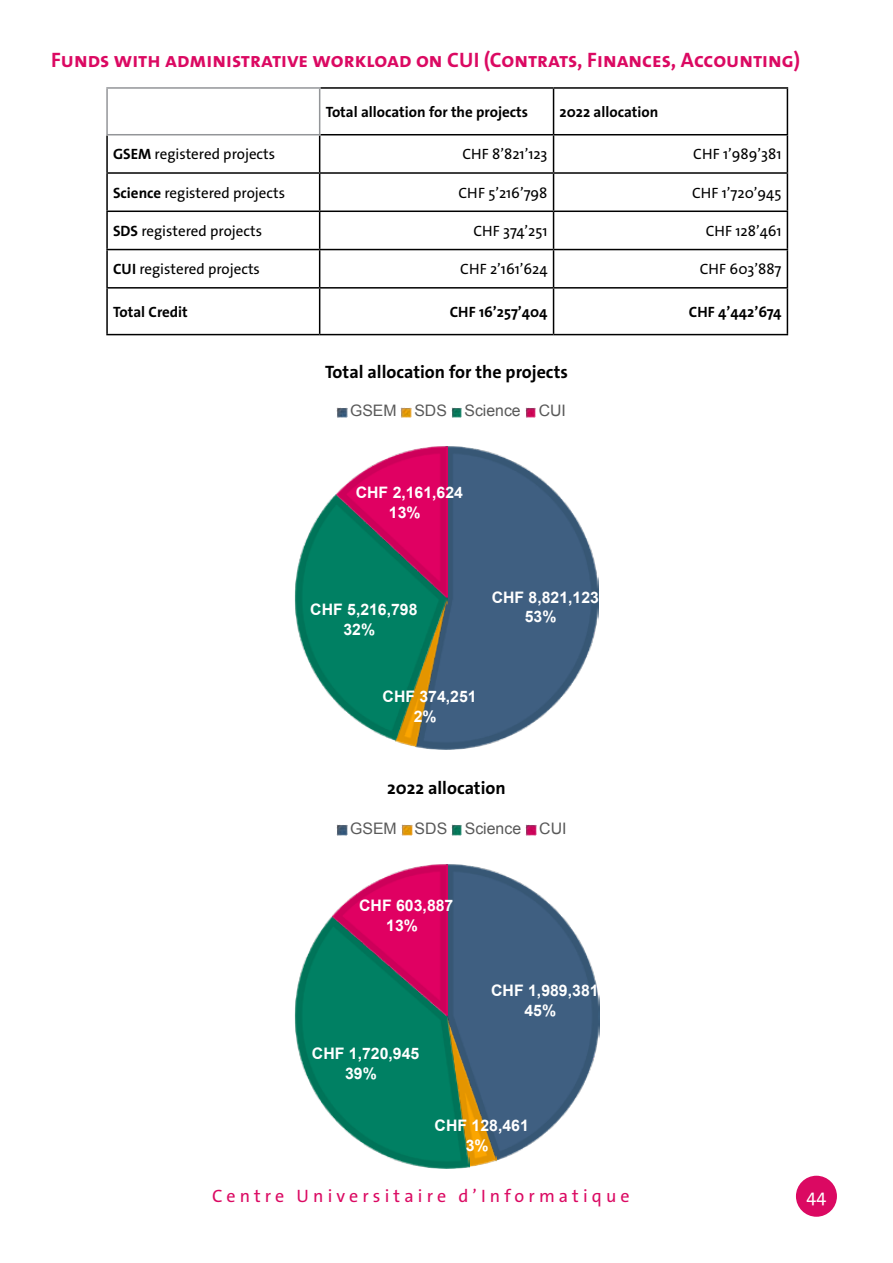
<style>
.page{position:relative;width:893px;height:1263px;background:#fff}
.page>*{position:absolute;margin:0;border:0;box-sizing:border-box;transform-origin:0 0}
.t1{font:700 21px "The Sans Os F";color:#db0962}
.t2{font:700 18px "The Sans Os F";color:#000}
.t3{font:18px "The Sans Os F";letter-spacing:.23em;color:#db0962}
.t4{font:18px "The Sans Os F";color:#fff}
.t5{font:700 15.9px/19.6px "Arial";color:#fff;text-align:center}
.t6{font:15.9px "Arial";color:#595959}
.t7{font:700 15.75px/19.6px "Arial";color:#fff;text-align:center}
.t8{font:15.75px "Arial";color:#595959}
.t9{font:15px "The Sans Os F";color:#000}
.t10{font:700 15px "The Sans Os F";color:#000}
.s1{font-weight:700}
</style>
<div class="page">
<div style="left:796px;top:1176px;width:41px;height:41px;background:#db0962;border-radius:50%"></div>
<img style="left:448px;top:864px;width:151px;height:296px">
<img style="left:470px;top:1015px;width:26px;height:152px">
<img style="left:294px;top:915px;width:176px;height:253px">
<img style="left:331px;top:864px;width:117px;height:153px">
<svg style="left:337px;top:824px;width:11px;height:11px"></svg>
<svg style="left:401px;top:824px;width:11px;height:11px"></svg>
<svg style="left:451px;top:824px;width:11px;height:11px"></svg>
<svg style="left:526px;top:824px;width:11px;height:11px"></svg>
<img style="left:415px;top:446px;width:183px;height:304px">
<img style="left:395px;top:741px;width:52px;height:5px">
<img style="left:294px;top:495px;width:153px;height:246px">
<img style="left:335px;top:446px;width:112px;height:153px">
<svg style="left:337px;top:407px;width:10px;height:11px"></svg>
<svg style="left:401px;top:407px;width:11px;height:11px"></svg>
<svg style="left:451px;top:407px;width:10px;height:11px"></svg>
<svg style="left:525px;top:407px;width:11px;height:11px"></svg>
<hr style="left:320px;top:87px;width:234px;height:2px;background:#000">
<hr style="left:554px;top:87px;width:234px;height:2px;background:#000">
<hr style="left:553px;top:89px;width:1px;height:45px;background:#000">
<hr style="left:787px;top:89px;width:1px;height:45px;background:#000">
<hr style="left:106px;top:135px;width:2px;height:37px;background:#000">
<hr style="left:320px;top:134px;width:234px;height:1px;background:#000">
<hr style="left:319px;top:135px;width:1px;height:37px;background:#000">
<hr style="left:554px;top:134px;width:234px;height:1px;background:#000">
<hr style="left:553px;top:135px;width:1px;height:37px;background:#000">
<hr style="left:787px;top:135px;width:1px;height:37px;background:#000">
<hr style="left:106px;top:172px;width:214px;height:2px;background:#000">
<hr style="left:106px;top:174px;width:2px;height:37px;background:#000">
<hr style="left:320px;top:172px;width:234px;height:2px;background:#000">
<hr style="left:319px;top:174px;width:1px;height:37px;background:#000">
<hr style="left:554px;top:172px;width:234px;height:2px;background:#000">
<hr style="left:553px;top:174px;width:1px;height:37px;background:#000">
<hr style="left:787px;top:174px;width:1px;height:37px;background:#000">
<hr style="left:106px;top:211px;width:214px;height:1px;background:#000">
<hr style="left:106px;top:212px;width:2px;height:37px;background:#000">
<hr style="left:320px;top:211px;width:234px;height:1px;background:#000">
<hr style="left:319px;top:212px;width:1px;height:37px;background:#000">
<hr style="left:554px;top:211px;width:234px;height:1px;background:#000">
<hr style="left:553px;top:212px;width:1px;height:37px;background:#000">
<hr style="left:787px;top:212px;width:1px;height:37px;background:#000">
<hr style="left:106px;top:249px;width:214px;height:1px;background:#000">
<hr style="left:106px;top:250px;width:2px;height:37px;background:#000">
<hr style="left:320px;top:249px;width:234px;height:1px;background:#000">
<hr style="left:319px;top:250px;width:1px;height:37px;background:#000">
<hr style="left:554px;top:249px;width:234px;height:1px;background:#000">
<hr style="left:553px;top:250px;width:1px;height:37px;background:#000">
<hr style="left:787px;top:250px;width:1px;height:37px;background:#000">
<hr style="left:106px;top:287px;width:214px;height:2px;background:#000">
<hr style="left:106px;top:289px;width:2px;height:45px;background:#000">
<hr style="left:320px;top:287px;width:234px;height:2px;background:#000">
<hr style="left:319px;top:289px;width:1px;height:45px;background:#000">
<hr style="left:554px;top:287px;width:234px;height:2px;background:#000">
<hr style="left:553px;top:289px;width:1px;height:45px;background:#000">
<hr style="left:787px;top:289px;width:1px;height:45px;background:#000">
<hr style="left:106px;top:334px;width:214px;height:1px;background:#000">
<hr style="left:320px;top:334px;width:234px;height:1px;background:#000">
<hr style="left:554px;top:334px;width:234px;height:1px;background:#000">
<hr style="left:106px;top:87px;width:214px;height:2px;background:#939598">
<hr style="left:106px;top:89px;width:2px;height:45px;background:#939598">
<hr style="left:319px;top:89px;width:1px;height:45px;background:#939598">
<hr style="left:106px;top:134px;width:214px;height:1px;background:#939598">
<h1 class="t1" style="left:51px;top:46px;width:751px">Funds with administrative workload on CUI (Contrats, Finances, Accounting)</h1>
<p class="t10" style="left:326px;top:102px;width:204px">Total allocation for the projects</p>
<p class="t10" style="left:560px;top:102px;width:100px">2022 allocation</p>
<p class="t9" style="left:113px;top:145px;width:164px"><span class="s1">GSEM</span> registered projects</p>
<p class="t9" style="left:462px;top:145px;width:87px">CHF 8’821’123</p>
<p class="t9" style="left:693px;top:145px;width:90px">CHF 1’989’381</p>
<p class="t9" style="left:113px;top:183px;width:173px"><span class="s1">Science</span> registered projects</p>
<p class="t9" style="left:458px;top:183px;width:91px">CHF 5’216’798</p>
<p class="t9" style="left:692px;top:183px;width:91px">CHF 1’720’945</p>
<p class="t9" style="left:113px;top:221px;width:150px"><span class="s1">SDS</span> registered projects</p>
<p class="t9" style="left:473px;top:221px;width:76px">CHF 374’251</p>
<p class="t9" style="left:706px;top:221px;width:77px">CHF 128’461</p>
<p class="t9" style="left:113px;top:260px;width:148px"><span class="s1">CUI</span> registered projects</p>
<p class="t9" style="left:460px;top:260px;width:89px">CHF 2’161’624</p>
<p class="t9" style="left:700px;top:260px;width:83px">CHF 603’887</p>
<p class="t10" style="left:113px;top:302px;width:76px">Total Credit</p>
<p class="t10" style="left:450px;top:302px;width:99px">CHF 16’257’404</p>
<p class="t10" style="left:689px;top:302px;width:94px">CHF 4’442’674</p>
<p class="t2" style="left:325px;top:361px;width:244px">Total allocation for the projects</p>
<p class="t8" style="left:350px;top:401px;width:217px">GSEM SDS Science CUI</p>
<p class="t7" style="left:356px;top:483px;width:109px">CHF 2,161,624<br>13%</p>
<p class="t7" style="left:310px;top:600px;width:109px">CHF 5,216,798<br>32%</p>
<p class="t7" style="left:492px;top:588px;width:109px">CHF 8,821,123<br>53%</p>
<p class="t7" style="left:383px;top:687px;width:96px">CHF 374,251<br>2%</p>
<p class="t2" style="left:387px;top:777px;width:120px">2022 allocation</p>
<p class="t6" style="left:350px;top:817px;width:218px">GSEM SDS Science CUI</p>
<p class="t5" style="left:359px;top:896px;width:96px">CHF 603,887<br>13%</p>
<p class="t5" style="left:312px;top:1044px;width:109px">CHF 1,720,945<br>39%</p>
<p class="t5" style="left:491px;top:981px;width:109px">CHF 1,989,381<br>45%</p>
<p class="t5" style="left:435px;top:1116px;width:96px">CHF 128,461<br>3%</p>
<p class="t3" style="left:212px;top:1185px;width:419px">Centre Universitaire d’Informatique</p>
<p class="t4" style="left:807px;top:1185px;width:21px">44</p>
</div>
